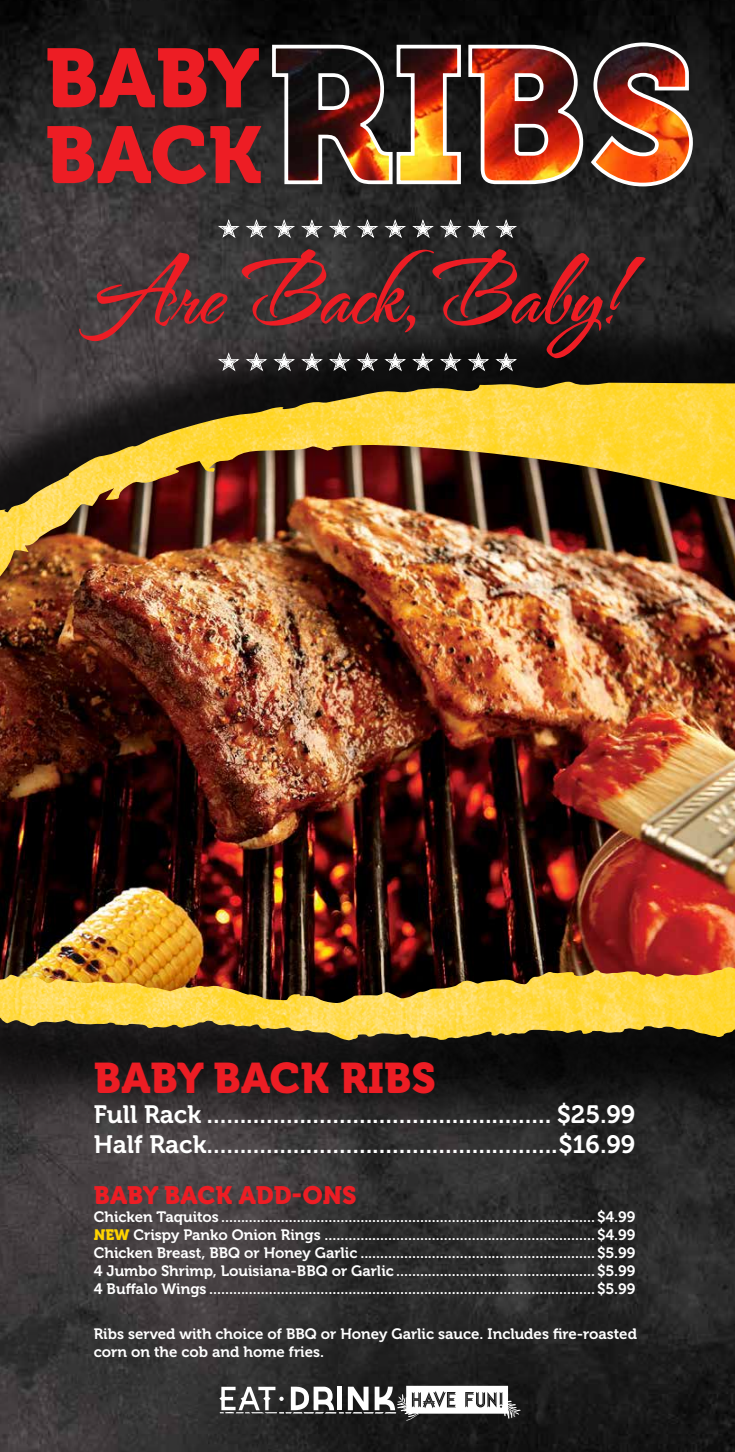
<style>
.page{position:relative;width:735px;height:1452px;background:#fff}
.page>*{position:absolute;margin:0;border:0;box-sizing:border-box;transform-origin:0 0}
.t1{font:110px "The Nauti Gal ROB";color:#ed1d24}
.t2{font:82.75px "Museo 900";color:#ed1d24}
.t3{font:79.75px "Museo 900";color:#ed1d24}
.t4{font:42.5px "Museo 900";color:#ed1d24}
.t5{font:25px/30px "Museo 700";color:#fff}
.t6{font:25px "Museo 900";color:#ed1d24}
.t7{font:15px/18px "Museo 700";color:#fff;text-align:justify}
.s1{font-family:"Museo 900";color:#ffd400}
</style>
<div class="page">
<img style="left:0;top:1152px;width:734px;height:300px">
<img style="left:0;top:0;width:734px;height:307px">
<img style="left:270px;top:41px;width:424px;height:147px">
<img style="left:0;top:624px;width:734px;height:324px">
<div style="left:0;top:307px;width:734px;height:317px;background:#000;opacity:.75"></div>
<img style="left:0;top:382px;width:734px;height:194px">
<svg style="left:218px;top:353px;width:21px;height:18px"></svg>
<svg style="left:246px;top:353px;width:21px;height:18px"></svg>
<svg style="left:274px;top:353px;width:20px;height:18px"></svg>
<svg style="left:301px;top:353px;width:21px;height:18px"></svg>
<svg style="left:329px;top:353px;width:21px;height:18px"></svg>
<svg style="left:357px;top:353px;width:20px;height:18px"></svg>
<svg style="left:385px;top:353px;width:20px;height:18px"></svg>
<svg style="left:412px;top:353px;width:21px;height:18px"></svg>
<svg style="left:440px;top:353px;width:21px;height:18px"></svg>
<svg style="left:468px;top:353px;width:20px;height:18px"></svg>
<svg style="left:496px;top:353px;width:20px;height:18px"></svg>
<svg style="left:218px;top:220px;width:21px;height:18px"></svg>
<svg style="left:246px;top:220px;width:21px;height:18px"></svg>
<svg style="left:274px;top:220px;width:20px;height:18px"></svg>
<svg style="left:301px;top:220px;width:21px;height:18px"></svg>
<svg style="left:329px;top:220px;width:21px;height:18px"></svg>
<svg style="left:357px;top:220px;width:20px;height:18px"></svg>
<svg style="left:385px;top:220px;width:20px;height:18px"></svg>
<svg style="left:412px;top:220px;width:21px;height:18px"></svg>
<svg style="left:440px;top:220px;width:21px;height:18px"></svg>
<svg style="left:468px;top:220px;width:20px;height:18px"></svg>
<svg style="left:496px;top:220px;width:20px;height:18px"></svg>
<div style="left:0;top:948px;width:734px;height:204px;background:#000;opacity:.75"></div>
<img style="left:0;top:967px;width:727px;height:61px">
<svg style="left:219px;top:1386px;width:301px;height:34px"></svg>
<h2 class="t2" style="left:45px;top:31px;width:216px">BABY</h2>
<h3 class="t3" style="left:45px;top:110px;width:218px">BACK</h3>
<h1 class="t1" style="left:96px;top:233px;width:545px">Are Back, Baby!</h1>
<h3 class="t4" style="left:94px;top:1054px;width:343px">BABY BACK RIBS</h3>
<h3 class="t5" style="left:94px;top:1099px;width:543px">Full Rack .................................................... $25.99<br>Half Rack.....................................................$16.99</h3>
<h3 class="t6" style="left:94px;top:1181px;width:264px">BABY BACK ADD-ONS</h3>
<p class="t7" style="left:94px;top:1208px;width:543px">Chicken Taquitos ..............................................................................................$4.99<br><span class="s1">NEW</span> Crispy Panko Onion Rings ....................................................................$4.99<br>Chicken Breast, BBQ or Honey Garlic ...........................................................$5.99<br>4 Jumbo Shrimp, Louisiana-BBQ or Garlic ..................................................$5.99<br>4 Buffalo Wings .................................................................................................$5.99</p>
<p class="t7" style="left:94px;top:1325px;width:544px">Ribs served with choice of BBQ or Honey Garlic sauce. Includes fire-roasted corn on the cob and home fries.</p>
</div>
